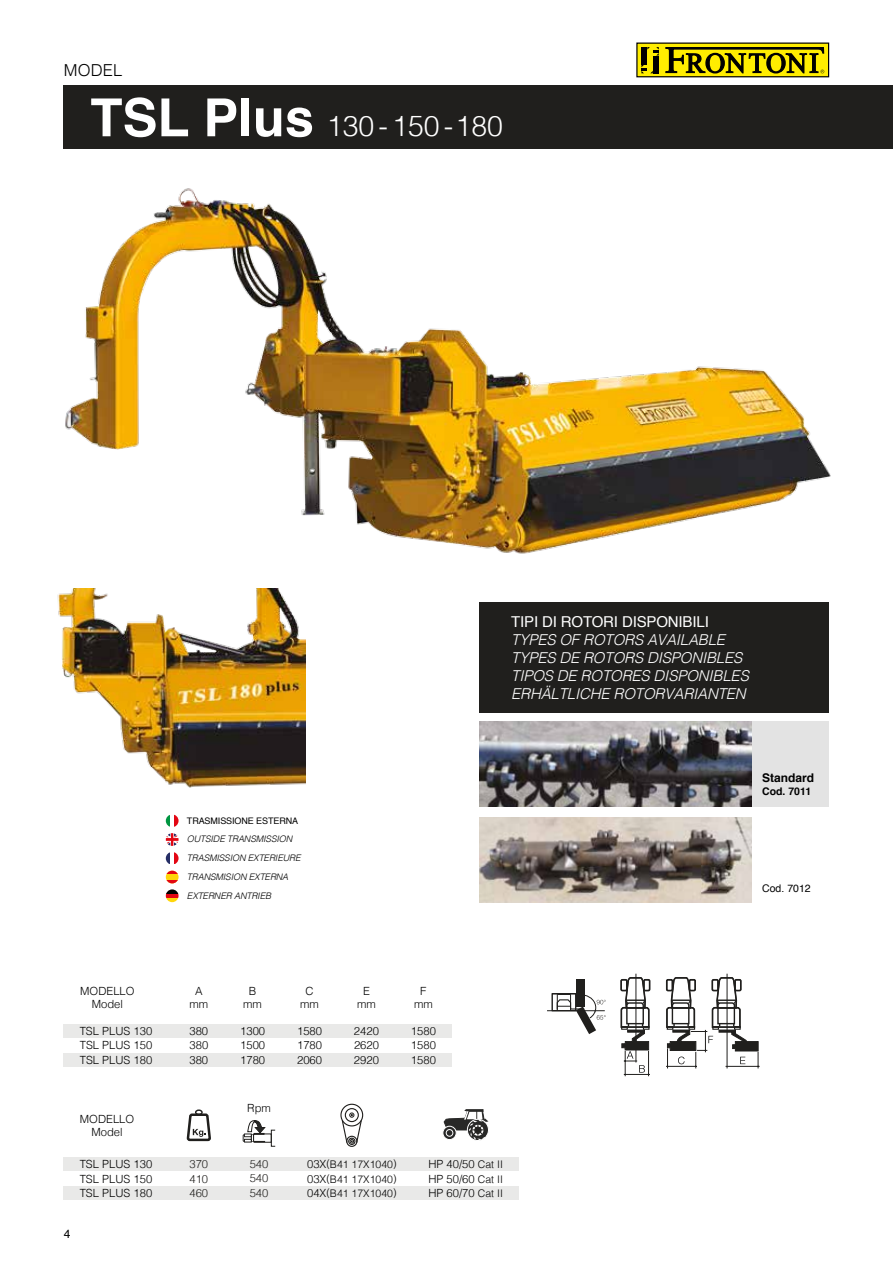
<style>
.page{position:relative;width:893px;height:1263px;background:#fff}
.page>*{position:absolute;margin:0;border:0;box-sizing:border-box;transform-origin:0 0}
.t1{font:700 52.5px "Helvetica";color:#fff}
.t2{font:300 28.5px "Helvetica";color:#fff}
.t3{font:300 16.5px "Helvetica";letter-spacing:.01em;color:#000}
.t4{font:italic 300 15px/18px "Helvetica";letter-spacing:-.01em;color:#fff}
.t5{font:15px "Helvetica";letter-spacing:-.01em;color:#fff}
.t6{font:700 12px "Helvetica";color:#000}
.t7{font:12px "Helvetica";color:#000}
.t8{font:300 11.25px/13.2px "Helvetica";color:#000;text-align:center}
.t9{font:300 11.25px "Helvetica";color:#201f1d}
.t10{font:300 10.5px "Helvetica";color:#000}
.t11{font:700 10.5px "Helvetica";color:#000}
.t12{font:10.5px "Helvetica";color:#000}
.t13{font:italic 300 9px/18.9px "Helvetica";letter-spacing:-.01em;color:#000}
.t14{font:9px "Helvetica";letter-spacing:-.01em;color:#000}
.s1{font-size:11.25px}
.s2{font-size:10.5px}
</style>
<div class="page">
<div style="left:64px;top:85px;width:829px;height:64px;background:#201f1d"></div>
<div style="left:64px;top:1024px;width:388px;height:13px;background:#e9e9e8"></div>
<div style="left:64px;top:1053px;width:388px;height:14px;background:#e9e9e8"></div>
<div style="left:64px;top:1157px;width:455px;height:13px;background:#e9e9e8"></div>
<div style="left:64px;top:1186px;width:455px;height:13px;background:#e9e9e8"></div>
<svg style="left:467px;top:1119px;width:21px;height:21px"></svg>
<div style="left:467px;top:1119px;width:22px;height:22px;border:1px solid #fff;border-radius:50%"></div>
<svg style="left:443px;top:1126px;width:13px;height:13px"></svg>
<div style="left:442px;top:1126px;width:15px;height:14px;border:1px solid #fff;border-radius:50%"></div>
<div style="left:446px;top:1129px;width:7px;height:8px;border:1px solid #fff;border-radius:50%"></div>
<svg style="left:444px;top:1109px;width:43px;height:27px"></svg>
<svg style="left:243px;top:1120px;width:29px;height:23px"></svg>
<img style="left:65px;top:188px;width:766px;height:366px">
<div style="left:552px;top:993px;width:24px;height:18px;border:1px solid #201f1d"></div>
<div style="left:552px;top:994px;width:24px;height:17px;border:1px solid #201f1d"></div>
<hr style="left:547px;top:1010px;width:58px;height:1px;background:#201f1d">
<div style="left:577px;top:979px;width:8px;height:28px;background:#201f1d"></div>
<svg style="left:556px;top:994px;width:50px;height:40px"></svg>
<hr style="left:727px;top:974px;width:1px;height:94px;background:#201f1d">
<hr style="left:725px;top:1066px;width:35px;height:1px;background:#201f1d">
<svg style="left:665px;top:976px;width:94px;height:92px"></svg>
<hr style="left:636px;top:974px;width:1px;height:88px;background:#201f1d">
<svg style="left:620px;top:976px;width:30px;height:100px"></svg>
<svg style="left:186px;top:1113px;width:25px;height:29px"></svg>
<div style="left:195px;top:1109px;width:8px;height:6px;border:1px solid #201f1d;border-radius:50%"></div>
<div style="left:345px;top:1108px;width:14px;height:14px;border:1px solid #201f1d;border-radius:50%"></div>
<div style="left:340px;top:1104px;width:23px;height:22px;border:1px solid #201f1d;border-radius:50%"></div>
<div style="left:346px;top:1136px;width:11px;height:11px;border:1px solid #201f1d;border-radius:50%"></div>
<div style="left:348px;top:1137px;width:7px;height:8px;border:1px solid #201f1d;border-radius:50%"></div>
<svg style="left:341px;top:1113px;width:22px;height:31px"></svg>
<div style="left:752px;top:722px;width:77px;height:85px;background:#e3e3e3"></div>
<img style="left:479px;top:722px;width:273px;height:85px">
<img style="left:479px;top:817px;width:273px;height:85px">
<img style="left:57px;top:588px;width:248px;height:200px">
<div style="left:637px;top:43px;width:192px;height:34px;background:#ffed00"></div>
<div style="left:636px;top:43px;width:193px;height:34px;border:1px solid #000"></div>
<svg style="left:641px;top:47px;width:18px;height:26px"></svg>
<svg style="left:665px;top:47px;width:160px;height:27px"></svg>
<div style="left:479px;top:602px;width:350px;height:110px;background:#201f1d"></div>
<svg style="left:166px;top:814px;width:13px;height:13px"></svg>
<svg style="left:166px;top:815px;width:4px;height:12px"></svg>
<svg style="left:175px;top:815px;width:4px;height:12px"></svg>
<svg style="left:166px;top:852px;width:13px;height:12px"></svg>
<svg style="left:166px;top:852px;width:4px;height:12px"></svg>
<svg style="left:175px;top:852px;width:4px;height:12px"></svg>
<svg style="left:166px;top:871px;width:13px;height:12px"></svg>
<svg style="left:167px;top:871px;width:10px;height:2px"></svg>
<svg style="left:167px;top:881px;width:10px;height:2px"></svg>
<svg style="left:166px;top:833px;width:13px;height:13px"></svg>
<svg style="left:166px;top:898px;width:12px;height:4px"></svg>
<hr style="left:166px;top:894px;width:13px;height:4px;background:#e30613">
<svg style="left:166px;top:889px;width:13px;height:5px"></svg>
<h3 class="t3" style="left:64px;top:56px;width:60px">MODEL</h3>
<h1 class="t1" style="left:90px;top:75px;width:225px">TSL Plus</h1>
<h2 class="t2" style="left:327px;top:102px;width:178px">130 - 150 -180</h2>
<p class="t14" style="left:187px;top:814px;width:113px">TRASMISSIONE ESTERNA</p>
<p class="t13" style="left:187px;top:829px;width:115px">OUTSIDE TRANSMISSION<br>TRASMISSION EXTERIEURE</p>
<p class="t13" style="left:187px;top:867px;width:103px">TRANSMISION EXTERNA<br>EXTERNER ANTRIEB</p>
<h3 class="t5" style="left:511px;top:610px;width:199px">TIPI DI ROTORI DISPONIBILI</h3>
<h3 class="t4" style="left:511px;top:629px;width:239px">TYPES OF ROTORS AVAILABLE<br>TYPES DE ROTORS DISPONIBLES<br>TIPOS DE ROTORES DISPONIBLES<br>ERHÄLTLICHE ROTORVARIANTEN</h3>
<p class="t6" style="left:762px;top:768px;width:54px">Standard</p>
<p class="t11" style="left:762px;top:783px;width:51px">Cod. 7011</p>
<p class="t12" style="left:762px;top:880px;width:50px">Cod. 7012</p>
<p class="t8" style="left:80px;top:983px;width:56px">MODELLO<br>Model</p>
<p class="t8" style="left:189px;top:983px;width:20px">A mm</p>
<p class="t8" style="left:243px;top:983px;width:20px">B mm</p>
<p class="t8" style="left:300px;top:983px;width:20px">C mm</p>
<p class="t8" style="left:357px;top:983px;width:20px">E mm</p>
<p class="t8" style="left:414px;top:983px;width:20px">F mm</p>
<p class="t8" style="left:240px;top:1023px;width:27px">1300</p>
<p class="t8" style="left:240px;top:1053px;width:27px">1780</p>
<p class="t8" style="left:80px;top:1023px;width:74px">TSL PLUS 130</p>
<p class="t8" style="left:189px;top:1023px;width:20px">380</p>
<p class="t8" style="left:189px;top:1053px;width:20px">380</p>
<p class="t8" style="left:297px;top:1023px;width:27px">1580</p>
<p class="t8" style="left:297px;top:1053px;width:27px">2060</p>
<p class="t8" style="left:411px;top:1023px;width:27px">1580</p>
<p class="t8" style="left:411px;top:1053px;width:27px">1580</p>
<p class="t8" style="left:354px;top:1023px;width:27px">2420</p>
<p class="t8" style="left:354px;top:1053px;width:27px">2920</p>
<p class="t8" style="left:80px;top:1038px;width:74px">TSL PLUS 150</p>
<p class="t8" style="left:189px;top:1038px;width:20px">380</p>
<p class="t8" style="left:240px;top:1038px;width:27px">1500</p>
<p class="t8" style="left:297px;top:1038px;width:27px">1780</p>
<p class="t8" style="left:354px;top:1038px;width:27px">2620</p>
<p class="t8" style="left:411px;top:1038px;width:27px">1580</p>
<p class="t8" style="left:80px;top:1053px;width:74px">TSL PLUS 180</p>
<p class="t8" style="left:80px;top:1111px;width:56px">MODELLO<br>Model</p>
<p class="t8" style="left:80px;top:1156px;width:74px;line-height:14.5px;text-align:justify">TSL PLUS 130<br>TSL PLUS 150<br>TSL PLUS 180</p>
<p class="t7" style="left:64px;top:1224px;width:8px">4</p>
<p class="t8" style="left:247px;top:1101px;width:25px">Rpm</p>
<p class="t10" style="left:307px;top:1155px;width:91px"><span class="s1">03X</span>(B41 17X1040)</p>
<p class="t10" style="left:307px;top:1184px;width:91px"><span class="s1">04X</span>(B41 17X1040)</p>
<p class="t9" style="left:189px;top:1154px;width:20px">370</p>
<p class="t9" style="left:189px;top:1183px;width:20px">460</p>
<p class="t9" style="left:250px;top:1154px;width:20px">540</p>
<p class="t9" style="left:250px;top:1183px;width:20px">540</p>
<p class="t9" style="left:189px;top:1169px;width:20px">410</p>
<p class="t9" style="left:250px;top:1168px;width:20px">540</p>
<p class="t10" style="left:307px;top:1170px;width:91px"><span class="s1">03X</span>(B41 17X1040)</p>
<p class="t8" style="left:428px;top:1156px;width:76px">HP 40/50 <span class="s2">Cat II</span></p>
<p class="t8" style="left:428px;top:1185px;width:76px">HP 60/70 <span class="s2">Cat II</span></p>
<p class="t8" style="left:428px;top:1171px;width:76px">HP 50/60 <span class="s2">Cat II</span></p>
</div>
